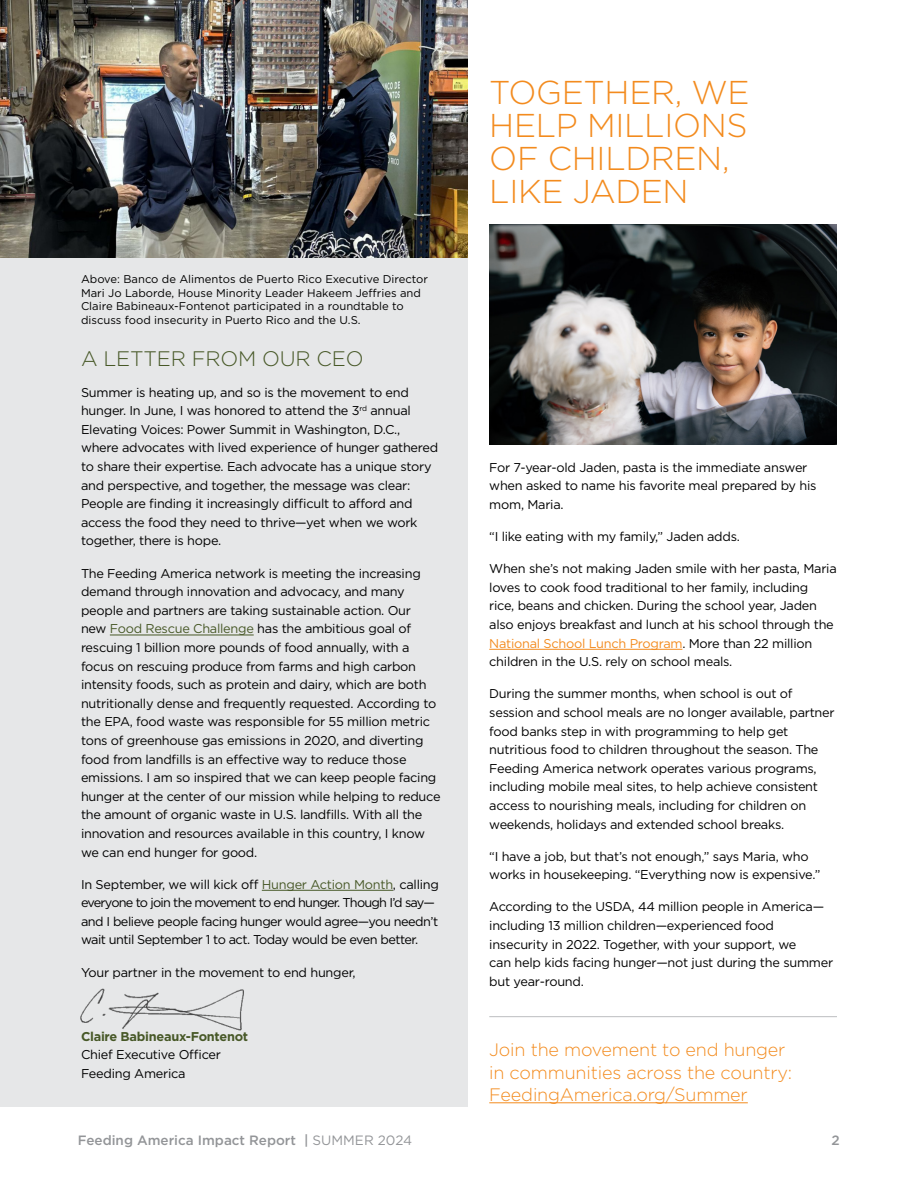
<style>
.page{position:relative;width:918px;height:1188px;background:#fff}
.page>*{position:absolute;margin:0;border:0;box-sizing:border-box;transform-origin:0 0}
.t1{font:300 33px/33px "Gotham";letter-spacing:-.01em;color:#f38b1e}
.t2{font:300 21px "Gotham";letter-spacing:-.01em;color:#475827}
.t3{font:300 18px/22.5px "Gotham";letter-spacing:-.01em;color:#f38b1e}
.t4{font:500 13.5px "Gotham";color:#939598}
.t5{font:12.75px/18.6px "Gotham";letter-spacing:-.02em;color:#000}
.t6{font:12.75px/18.6px "Gotham";letter-spacing:-.04em;color:#000}
.t7{font:700 12.75px "Gotham";letter-spacing:-.02em;color:#475827}
.t8{font:11.25px/13.5px "Gotham";color:#000}
.s1{color:#475827}
.s2{color:#f38b1e}
.s3{font-weight:400}
</style>
<div class="page">
<img style="left:489px;top:224px;width:348px;height:221px">
<hr style="left:489px;top:649px;width:193px;height:1px;background:#f38b1e">
<hr style="left:489px;top:1102px;width:259px;height:1px;background:#f38b1e">
<hr style="left:489px;top:1016px;width:348px;height:1px;background:#bcbec0">
<div style="left:0;top:0;width:468px;height:1107px;background:#e6e7e8"></div>
<hr style="left:110px;top:635px;width:144px;height:1px;background:#475827">
<hr style="left:262px;top:890px;width:131px;height:1px;background:#475827">
<img style="left:0;top:0;width:468px;height:257px">
<img style="left:80px;top:988px;width:164px;height:43px">
<p class="t8" style="left:81px;top:272px;width:349px">Above: Banco de Alimentos de Puerto Rico Executive Director Mari Jo Laborde, House Minority Leader Hakeem Jeffries and Claire Babineaux-Fontenot participated in a roundtable to discuss food insecurity in Puerto Rico and the U.S.</p>
<h2 class="t2" style="left:81px;top:345px;width:284px">A LETTER FROM OUR CEO</h2>
<p class="t5" style="left:81px;top:383px;width:359px">Summer is heating up, and so is the movement to end hunger. In June, I was honored to attend the 3<sup>rd</sup> annual Elevating Voices: Power Summit in Washington, D.C., where advocates with lived experience of hunger gathered to share their expertise. Each advocate has a unique story and perspective, and together, the message was clear:<br>People are finding it increasingly difficult to afford and access the food they need to thrive—yet when we work together, there is hope.</p>
<p class="t5" style="left:81px;top:563px;width:361px">The Feeding America network is meeting the increasing demand through innovation and advocacy, and many people and partners are taking sustainable action. Our<br>new <span class="s1">Food Rescue Challenge</span> has the ambitious goal of rescuing 1 billion more pounds of food annually, with a focus on rescuing produce from farms and high carbon intensity foods, such as protein and dairy, which are both nutritionally dense and frequently requested. According to the EPA, food waste was responsible for 55 million metric tons of greenhouse gas emissions in 2020, and diverting food from landfills is an effective way to reduce those emissions. I am so inspired that we can keep people facing hunger at the center of our mission while helping to reduce the amount of organic waste in U.S. landfills. With all the innovation and resources available in this country, I know we can end hunger for good.</p>
<p class="t6" style="left:81px;top:875px;width:359px">In September, we will kick off <span class="s1">Hunger Action Month</span>, calling everyone to join the movement to end hunger. Though I’d say— and I believe people facing hunger would agree—you needn’t wait until September 1 to act. Today would be even better.</p>
<p class="t5" style="left:81px;top:962px;width:276px">Your partner in the movement to end hunger,</p>
<p class="t7" style="left:81px;top:1028px;width:169px">Claire Babineaux-Fontenot</p>
<p class="t5" style="left:81px;top:1045px;width:142px">Chief Executive Officer<br>Feeding America</p>
<h1 class="t1" style="left:489px;top:75px;width:262px">TOGETHER, WE<br>HELP MILLIONS<br>OF CHILDREN,<br>LIKE JADEN</h1>
<p class="t5" style="left:489px;top:458px;width:329px">For 7-year-old Jaden, pasta is the immediate answer when asked to name his favorite meal prepared by his mom, Maria.</p>
<p class="t5" style="left:489px;top:527px;width:252px">“I like eating with my family,” Jaden adds.</p>
<p class="t5" style="left:489px;top:559px;width:349px">When she’s not making Jaden smile with her pasta, Maria loves to cook food traditional to her family, including<br>rice, beans and chicken. During the school year, Jaden also enjoys breakfast and lunch at his school through the <span class="s2">National School Lunch Program</span>. More than 22 million children in the U.S. rely on school meals.</p>
<p class="t5" style="left:489px;top:684px;width:347px">During the summer months, when school is out of session and school meals are no longer available, partner food banks step in with programming to help get nutritious food to children throughout the season. The Feeding America network operates various programs, including mobile meal sites, to help achieve consistent access to nourishing meals, including for children on weekends, holidays and extended school breaks.</p>
<p class="t5" style="left:489px;top:847px;width:333px">“I have a job, but that’s not enough,” says Maria, who works in housekeeping. “Everything now is expensive.”</p>
<p class="t5" style="left:489px;top:897px;width:345px">According to the USDA, 44 million people in America— including 13 million children—experienced food insecurity in 2022. Together, with your support, we<br>can help kids facing hunger—not just during the summer but year-round.</p>
<h3 class="t3" style="left:489px;top:1038px;width:304px">Join the movement to end hunger in communities across the country:<br>FeedingAmerica.org/Summer</h3>
<p class="t4" style="left:78px;top:1131px;width:336px">Feeding America Impact Report | <span class="s3">SUMMER 2024</span></p>
<p class="t4" style="left:831px;top:1131px;width:10px">2</p>
</div>
